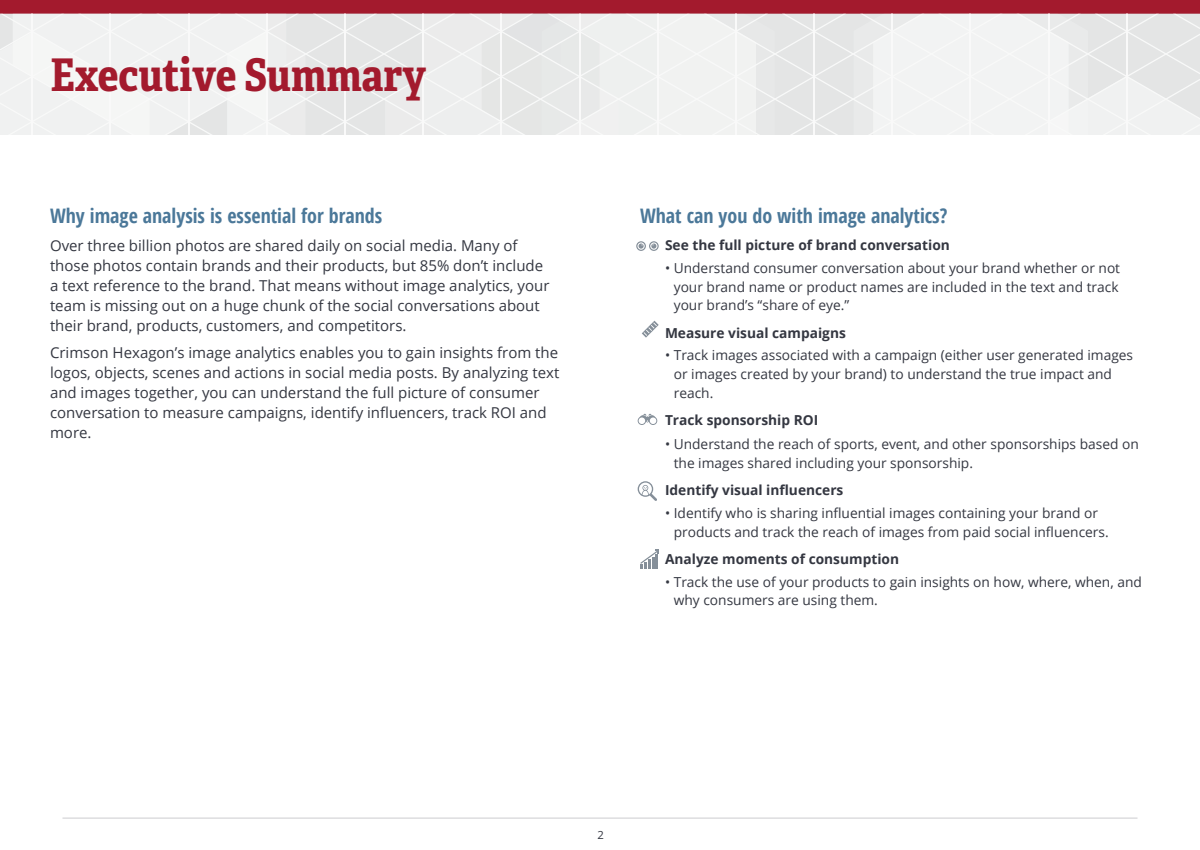
<style>
.page{position:relative;width:1200px;height:850px;background:#fff}
.page>*{position:absolute;margin:0;border:0;box-sizing:border-box;transform-origin:0 0}
.t1{font:700 45px "Adelle Condensed";color:#a31a2d}
.t2{font:700 condensed 20px "Open Sans";color:#4b7899}
.t3{font:15px/20px "Open Sans";color:#343741}
.t4{font:13.75px/18.8px "Open Sans";color:#343741}
.t5{font:700 13.75px "Open Sans";color:#343741}
.t6{font:11.25px "Open Sans";color:#343741}
</style>
<div class="page">
<div style="left:0;top:0;width:1200px;height:13px;background:#a31a2d"></div>
<hr style="left:62px;top:818px;width:1076px;height:1px;background:#d6d7d9">
<div style="left:0;top:13px;width:1200px;height:122px;background:#f0f1f1"></div>
<svg style="left:636px;top:241px;width:23px;height:10px"></svg>
<svg style="left:638px;top:414px;width:19px;height:11px"></svg>
<svg style="left:638px;top:481px;width:19px;height:20px"></svg>
<svg style="left:640px;top:550px;width:19px;height:19px"></svg>
<svg style="left:642px;top:321px;width:17px;height:17px"></svg>
<h1 class="t1" style="left:50px;top:42px;width:378px">Executive Summary</h1>
<h2 class="t2" style="left:50px;top:202px;width:334px">Why image analysis is essential for brands</h2>
<p class="t3" style="left:50px;top:235px;width:501px">Over three billion photos are shared daily on social media. Many of those photos contain brands and their products, but 85% don’t include a text reference to the brand. That means without image analytics, your team is missing out on a huge chunk of the social conversations about their brand, products, customers, and competitors.</p>
<p class="t3" style="left:50px;top:342px;width:511px">Crimson Hexagon’s image analytics enables you to gain insights from the logos, objects, scenes and actions in social media posts. By analyzing text and images together, you can understand the full picture of consumer conversation to measure campaigns, identify influencers, track ROI and more.</p>
<h2 class="t2" style="left:640px;top:202px;width:309px">What can you do with image analytics?</h2>
<p class="t5" style="left:665px;top:236px;width:286px">See the full picture of brand conversation</p>
<p class="t4" style="left:674px;top:258px;width:448px;text-align:justify;text-indent:-9px">• Understand consumer conversation about your brand whether or not your brand name or product names are included in the text and track your brand’s “share of eye.”</p>
<p class="t5" style="left:665px;top:323px;width:182px">Measure visual campaigns</p>
<p class="t4" style="left:674px;top:346px;width:461px;text-indent:-9px">• Track images associated with a campaign (either user generated images or images created by your brand) to understand the true impact and reach.</p>
<p class="t5" style="left:665px;top:411px;width:155px">Track sponsorship ROI</p>
<p class="t4" style="left:674px;top:434px;width:467px;text-indent:-9px">• Understand the reach of sports, event, and other sponsorships based on the images shared including your sponsorship.</p>
<p class="t5" style="left:665px;top:481px;width:180px">Identify visual influencers</p>
<p class="t4" style="left:674px;top:503px;width:437px;text-indent:-9px">• Identify who is sharing influential images containing your brand or products and track the reach of images from paid social influencers.</p>
<p class="t5" style="left:665px;top:549px;width:236px">Analyze moments of consumption</p>
<p class="t4" style="left:674px;top:572px;width:470px;text-indent:-9px">• Track the use of your products to gain insights on how, where, when, and why consumers are using them.</p>
<p class="t6" style="left:597px;top:827px;width:8px">2</p>
</div>
